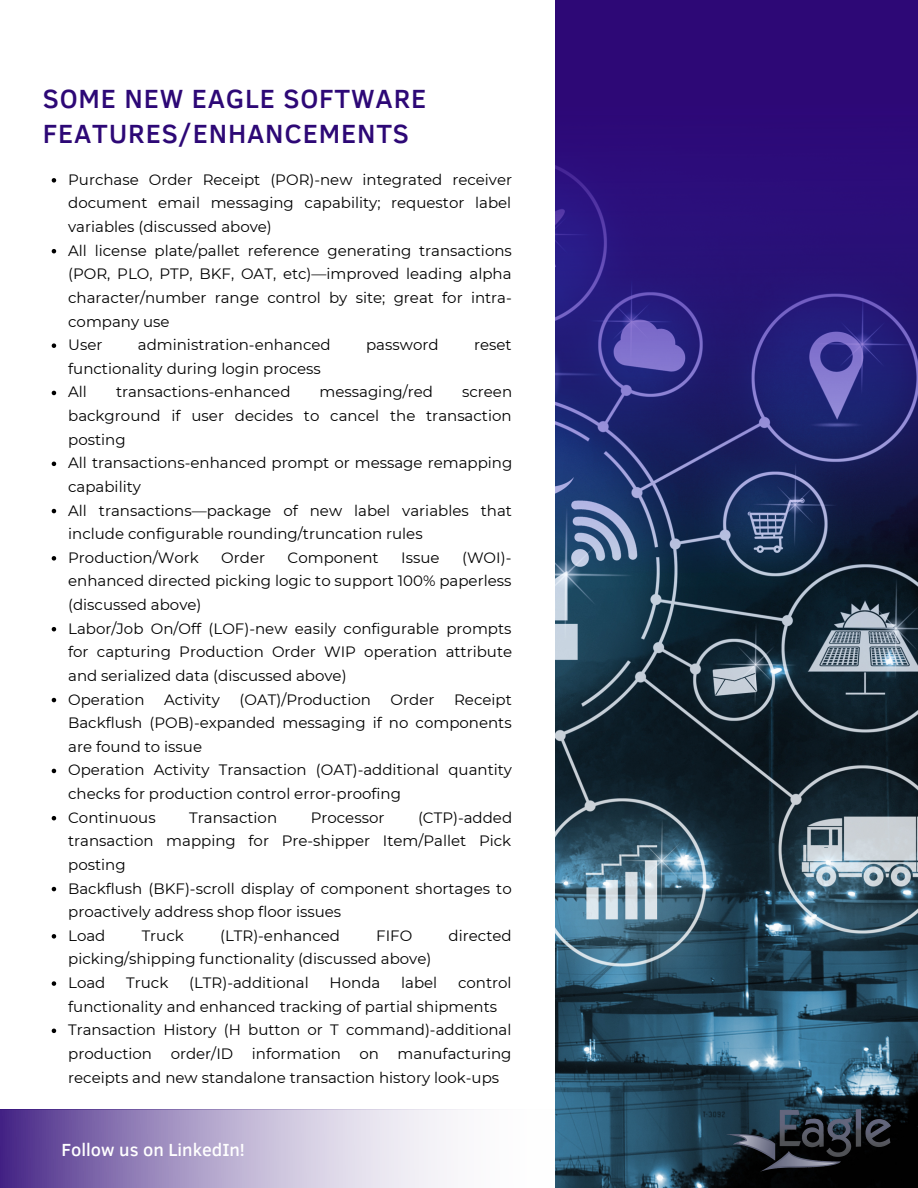
<style>
.page{position:relative;width:918px;height:1188px;background:#fff}
.page>*{position:absolute;margin:0;border:0;box-sizing:border-box;transform-origin:0 0}
.t1{font:500 27px/34.8px "Clear Sans";letter-spacing:.03em;color:#2d0876}
.t2{font:500 18px "Clear Sans";color:#fff}
.t3{font:15px/23.7px "Montserrat";color:#000;text-align:justify}
</style>
<div class="page">
<div style="left:555px;top:0;width:363px;height:116px;background:#2d0876"></div>
<img style="left:555px;top:116px;width:363px;height:1072px">
<svg style="left:556px;top:116px;width:362px;height:457px;background:#2b2375"></svg>
<svg style="left:0;top:1110px;width:447px;height:78px;background:#afa1ca"></svg>
<svg style="left:52px;top:178px;width:4px;height:5px"></svg>
<svg style="left:52px;top:249px;width:4px;height:4px"></svg>
<svg style="left:52px;top:343px;width:4px;height:5px"></svg>
<svg style="left:52px;top:391px;width:4px;height:4px"></svg>
<svg style="left:52px;top:462px;width:4px;height:4px"></svg>
<svg style="left:52px;top:509px;width:4px;height:4px"></svg>
<svg style="left:52px;top:556px;width:4px;height:5px"></svg>
<svg style="left:52px;top:627px;width:4px;height:4px"></svg>
<svg style="left:52px;top:698px;width:4px;height:4px"></svg>
<svg style="left:52px;top:769px;width:4px;height:4px"></svg>
<svg style="left:52px;top:816px;width:4px;height:4px"></svg>
<svg style="left:52px;top:887px;width:4px;height:4px"></svg>
<svg style="left:52px;top:934px;width:4px;height:5px"></svg>
<svg style="left:52px;top:981px;width:4px;height:5px"></svg>
<svg style="left:52px;top:1029px;width:4px;height:4px"></svg>
<img style="left:726px;top:1110px;width:165px;height:62px">
<p class="t1" style="left:43px;top:80px;width:385px">SOME NEW EAGLE SOFTWARE<br>FEATURES/ENHANCEMENTS</p>
<p class="t3" style="left:68px;top:168px;width:445px">Purchase Order Receipt (POR)-new integrated receiver document email messaging capability; requestor label variables (discussed above)</p>
<p class="t3" style="left:68px;top:238px;width:445px">All license plate/pallet reference generating transactions (POR, PLO, PTP, BKF, OAT, etc)—improved leading alpha character/number range control by site; great for intra&shy;company use</p>
<p class="t3" style="left:68px;top:333px;width:36px">User</p>
<p class="t3" style="left:138px;top:333px;width:194px">administration-enhanced</p>
<p class="t3" style="left:366px;top:333px;width:74px">password</p>
<p class="t3" style="left:474px;top:333px;width:39px">reset</p>
<p class="t3" style="left:68px;top:357px;width:254px">functionality during login process</p>
<p class="t3" style="left:68px;top:380px;width:20px">All</p>
<p class="t3" style="left:116px;top:380px;width:176px">transactions-enhanced</p>
<p class="t3" style="left:320px;top:380px;width:115px">messaging/red</p>
<p class="t3" style="left:68px;top:380px;width:445px;text-indent:394px">screen background if user decides to cancel the transaction posting</p>
<p class="t3" style="left:68px;top:451px;width:446px">All transactions-enhanced prompt or message remapping capability</p>
<p class="t3" style="left:68px;top:498px;width:445px">All transactions—package of new label variables that include configurable rounding/truncation rules</p>
<p class="t3" style="left:68px;top:546px;width:132px">Production/Work</p>
<p class="t3" style="left:221px;top:546px;width:45px">Order</p>
<p class="t3" style="left:288px;top:546px;width:93px">Component</p>
<p class="t3" style="left:401px;top:546px;width:40px">Issue</p>
<p class="t3" style="left:68px;top:546px;width:445px;text-indent:394px">(WOI)- enhanced directed picking logic to support 100% paperless (discussed above)</p>
<p class="t3" style="left:68px;top:616px;width:446px">Labor/Job On/Off (LOF)-new easily configurable prompts for capturing Production Order WIP operation attribute and serialized data (discussed above)</p>
<p class="t3" style="left:68px;top:687px;width:78px">Operation</p>
<p class="t3" style="left:164px;top:687px;width:57px">Activity</p>
<p class="t3" style="left:240px;top:687px;width:133px">(OAT)/Production</p>
<p class="t3" style="left:391px;top:687px;width:45px">Order</p>
<p class="t3" style="left:68px;top:687px;width:445px;text-indent:386px">Receipt Backflush (POB)-expanded messaging if no components are found to issue</p>
<p class="t3" style="left:68px;top:758px;width:445px">Operation Activity Transaction (OAT)-additional quantity checks for production control error-proofing</p>
<p class="t3" style="left:68px;top:805px;width:89px">Continuous</p>
<p class="t3" style="left:189px;top:805px;width:89px">Transaction</p>
<p class="t3" style="left:311px;top:805px;width:75px">Processor</p>
<p class="t3" style="left:68px;top:805px;width:445px;text-indent:350px">(CTP)-added transaction mapping for Pre-shipper Item/Pallet Pick posting</p>
<p class="t3" style="left:68px;top:876px;width:445px">Backflush (BKF)-scroll display of component shortages to proactively address shop floor issues</p>
<p class="t3" style="left:68px;top:924px;width:39px">Load</p>
<p class="t3" style="left:142px;top:924px;width:44px">Truck</p>
<p class="t3" style="left:220px;top:924px;width:121px">(LTR)-enhanced</p>
<p class="t3" style="left:376px;top:924px;width:38px">FIFO</p>
<p class="t3" style="left:449px;top:924px;width:65px">directed</p>
<p class="t3" style="left:68px;top:947px;width:365px">picking/shipping functionality (discussed above)</p>
<p class="t3" style="left:68px;top:971px;width:39px">Load</p>
<p class="t3" style="left:126px;top:971px;width:44px">Truck</p>
<p class="t3" style="left:189px;top:971px;width:121px">(LTR)-additional</p>
<p class="t3" style="left:330px;top:971px;width:52px">Honda</p>
<p class="t3" style="left:401px;top:971px;width:38px">label</p>
<p class="t3" style="left:68px;top:971px;width:445px;text-indent:390px">control functionality and enhanced tracking of partial shipments</p>
<p class="t3" style="left:68px;top:1018px;width:445px">Transaction History (H button or T command)-additional production order/ID information on manufacturing receipts and new standalone transaction history look-ups</p>
<p class="t2" style="left:61px;top:1137px;width:185px">Follow us on LinkedIn!</p>
</div>
